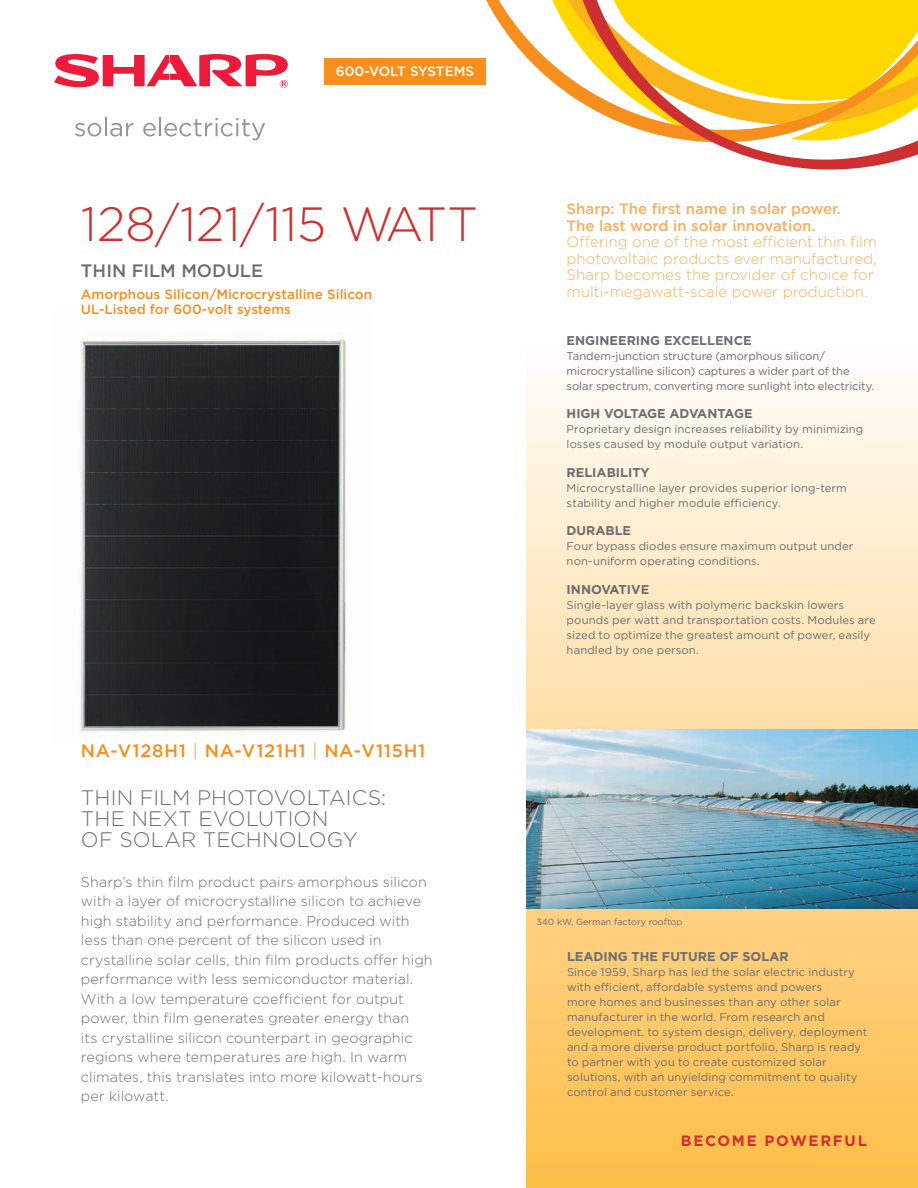
<style>
.page{position:relative;width:918px;height:1188px;background:#fff}
.page>*{position:absolute;margin:0;border:0;box-sizing:border-box;transform-origin:0 0}
.t1{font:300 48px "Gotham";color:#ce3031}
.t2{font:300 21px/21px "Gotham";letter-spacing:.005em;color:#6c6d70}
.t3{font:500 18px "Gotham";letter-spacing:.045em;color:#f68f1e}
.t4{font:500 18px "Gotham";color:#6c6d70}
.t5{font:300 15px/16.5px "Gotham";color:#faad5e}
.t6{font:500 15px/16.5px "Gotham";color:#faad5e}
.t7{font:700 15px "Gotham";letter-spacing:.115em;color:#ce3031}
.t8{font:300 14.25px/19.5px "Gotham";letter-spacing:.005em;color:#6c6d70}
.t9{font:500 13.5px/15.8px "Gotham";color:#f68f1e}
.t10{font:500 13.5px "Gotham";color:#fff}
.t11{font:700 12.75px "Gotham";color:#6c6d70}
.t12{font:11.25px/15px "Gotham";letter-spacing:.005em;color:#6c6d70}
.t13{font:9px "Gotham";color:#6c6d70}
.s1{font-weight:300}
</style>
<div class="page">
<svg style="left:526px;top:382px;width:392px;height:806px;background:#fddb9e"></svg>
<svg style="left:486px;top:0;width:70px;height:85px"></svg>
<svg style="left:556px;top:0;width:362px;height:170px"></svg>
<img style="left:526px;top:729px;width:392px;height:179px">
<svg style="left:54px;top:54px;width:234px;height:34px"></svg>
<svg style="left:75px;top:118px;width:58px;height:19px"></svg>
<svg style="left:143px;top:118px;width:122px;height:22px"></svg>
<img style="left:80px;top:339px;width:268px;height:392px">
<div style="left:324px;top:58px;width:162px;height:27px;background:#f68f1e"></div>
<p class="t10" style="left:336px;top:62px;width:101px">600-vo lt syste</p>
<p class="t10" style="left:454px;top:62px;width:20px">ms</p>
<h1 class="t1" style="left:81px;top:194px;width:399px">128/121/115 WATT</h1>
<h3 class="t4" style="left:81px;top:259px;width:184px">thin film MODULE</h3>
<p class="t9" style="left:81px;top:286px;width:293px">Amorphous Silicon/M icrocrystalline Silicon<br>UL-Listed for 600-volt systems</p>
<h3 class="t3" style="left:81px;top:739px;width:346px">NA-V128H1 <span class="s1">|</span> NA-V121H1 <span class="s1">|</span> NA-V115H1</h3>
<h2 class="t2" style="left:81px;top:787px;width:307px">THIN FILM PHOTOVOLTAICS:<br>THE NEXT EVOLUTION<br>OF SOLAR TECHNOLOGY</h2>
<p class="t8" style="left:81px;top:872px;width:353px">Sharp’s thin film product pairs amorphous silicon with a layer of microcrystalline silicon to achieve high stability and performance. Produced with less than one percent of the silicon used in crystalline solar cells, thin film products offer high performance with less semiconductor material.<br>With a low temperature coefficient for output power, thin film generates greater energy than<br>its crystalline silicon counterpart in geographic regions where temperatures are high. In warm climates, this translates into more kilowatt-hours per kilowatt.</p>
<h3 class="t6" style="left:567px;top:200px;width:276px">Sharp: The first name in solar power.<br>The last word in solar innovation.</h3>
<h3 class="t5" style="left:567px;top:233px;width:312px">Offering one of the most efficient thin film photovoltaic products ever manufactured, Sharp becomes the provider of choice for multi-megawatt-scale power production.</h3>
<p class="t11" style="left:567px;top:332px;width:186px">ENGINEERING EXCELLENCE</p>
<p class="t12" style="left:567px;top:348px;width:309px">Tandem-junction structure (amorphous silicon/ microcrystalline silicon) captures a wider part of the solar spectrum, converting more sunlight into electricity.</p>
<p class="t11" style="left:567px;top:405px;width:187px">HIGH VOLTAGE ADVANTAGE</p>
<p class="t12" style="left:567px;top:421px;width:298px">Proprietary design increases reliability by minimizing losses caused by module output variation.</p>
<p class="t11" style="left:567px;top:464px;width:85px">RELIABILITY</p>
<p class="t12" style="left:567px;top:480px;width:282px">Microcrystalline layer provides superior long-term stability and higher module efficiency.</p>
<p class="t11" style="left:567px;top:522px;width:66px">DURABLE</p>
<p class="t12" style="left:567px;top:538px;width:288px">Four bypass diodes ensure maximum output under non-uniform operating conditions.</p>
<p class="t11" style="left:567px;top:581px;width:84px">INNOVATIVE</p>
<p class="t12" style="left:567px;top:597px;width:311px">Single-layer glass with polymeric backskin lowers pounds per watt and transportation costs. Modules are sized to optimize the greatest amount of power, easily handled by one person.</p>
<p class="t13" style="left:536px;top:916px;width:147px">340 kW, German factory rooftop</p>
<p class="t11" style="left:567px;top:948px;width:18px">LEADING</p>
<p class="t11" style="left:632px;top:948px;width:10px">THE</p>
<p class="t11" style="left:662px;top:948px;width:19px">FUTURE</p>
<p class="t11" style="left:719px;top:948px;width:42px">OF SOLAR</p>
<p class="t12" style="left:567px;top:964px;width:302px">Since 1959, Sharp has led the solar electric industry with efficient, affordable systems and powers<br>more homes and businesses than any other solar manufacturer in the world. From research and development, to system design, delivery, deployment and a more diverse product portfolio, Sharp is ready to partner with you to create customized solar solutions, with an unyielding commitment to quality control and customer service.</p>
<h3 class="t7" style="left:681px;top:1131px;width:13px">BECO</h3>
<h3 class="t7" style="left:732px;top:1131px;width:125px">ME POWERFUL</h3>
</div>
